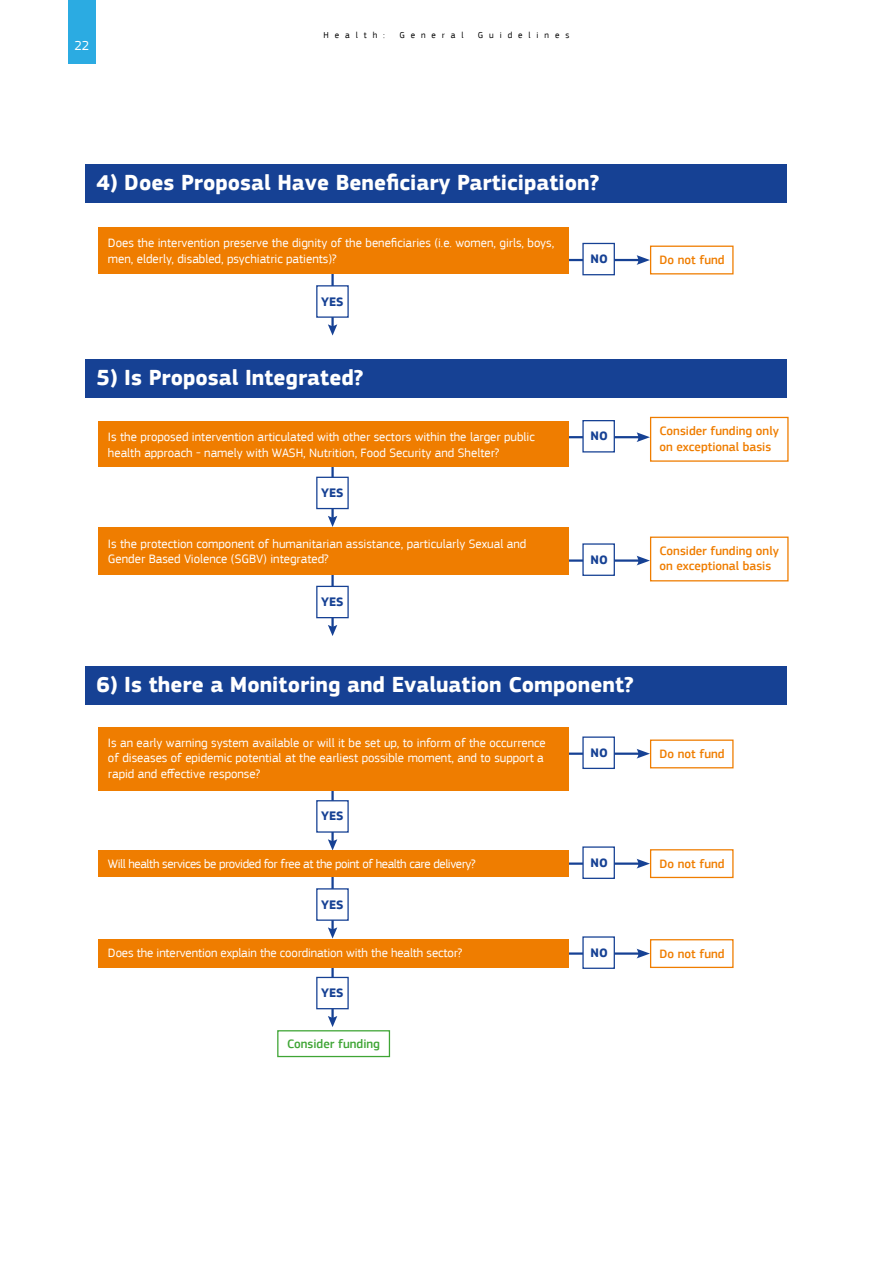
<style>
.page{position:relative;width:893px;height:1263px;background:#fff}
.page>*{position:absolute;margin:0;border:0;box-sizing:border-box;transform-origin:0 0}
.t1{font:700 22.5px "EC Square Sans Pro";color:#fff}
.t2{font:13.5px "EC Square Sans Pro";color:#fff}
.t3{font:12.75px/15.8px "EC Square Sans Pro";color:#fff}
.t4{font:500 12.75px/15.3px "EC Square Sans Pro";color:#ef7d00}
.t5{font:12.75px "EC Square Sans Pro";letter-spacing:-.03em;color:#fff}
.t6{font:700 12.75px "EC Square Sans Pro";color:#164194}
.t7{font:500 12.75px "EC Square Sans Pro";color:#3fa535}
.t8{font:9px "EC Square Sans Pro";letter-spacing:.66em;color:#000}
</style>
<div class="page">
<div style="left:68px;top:0;width:28px;height:64px;background:#2babe2"></div>
<div style="left:85px;top:164px;width:702px;height:38px;background:#164194"></div>
<div style="left:85px;top:359px;width:702px;height:38px;background:#164194"></div>
<div style="left:85px;top:666px;width:702px;height:39px;background:#164194"></div>
<div style="left:650px;top:246px;width:84px;height:28px;background:#fff;border:1px solid #ef7d00"></div>
<div style="left:650px;top:536px;width:139px;height:45px;background:#fff;border:1px solid #ef7d00"></div>
<div style="left:650px;top:417px;width:139px;height:45px;background:#fff;border:1px solid #ef7d00"></div>
<div style="left:650px;top:739px;width:84px;height:29px;background:#fff;border:1px solid #ef7d00"></div>
<div style="left:650px;top:849px;width:84px;height:29px;background:#fff;border:1px solid #ef7d00"></div>
<div style="left:650px;top:939px;width:84px;height:29px;background:#fff;border:1px solid #ef7d00"></div>
<hr style="left:469px;top:259px;width:172px;height:2px;background:#164194">
<svg style="left:636px;top:255px;width:14px;height:10px"></svg>
<hr style="left:469px;top:559px;width:172px;height:3px;background:#164194">
<svg style="left:636px;top:556px;width:14px;height:9px"></svg>
<hr style="left:469px;top:436px;width:172px;height:2px;background:#164194">
<svg style="left:636px;top:432px;width:14px;height:10px"></svg>
<hr style="left:469px;top:862px;width:172px;height:3px;background:#164194">
<svg style="left:636px;top:859px;width:14px;height:9px"></svg>
<hr style="left:469px;top:752px;width:172px;height:3px;background:#164194">
<svg style="left:636px;top:749px;width:14px;height:9px"></svg>
<hr style="left:469px;top:952px;width:172px;height:3px;background:#164194">
<svg style="left:636px;top:949px;width:14px;height:9px"></svg>
<div style="left:582px;top:243px;width:33px;height:32px;background:#fff;border:1px solid #164194"></div>
<div style="left:582px;top:543px;width:33px;height:33px;background:#fff;border:1px solid #164194"></div>
<div style="left:582px;top:420px;width:33px;height:32px;background:#fff;border:1px solid #164194"></div>
<div style="left:582px;top:846px;width:33px;height:33px;background:#fff;border:1px solid #164194"></div>
<div style="left:582px;top:736px;width:33px;height:33px;background:#fff;border:1px solid #164194"></div>
<div style="left:582px;top:936px;width:33px;height:33px;background:#fff;border:1px solid #164194"></div>
<hr style="left:331px;top:271px;width:3px;height:57px;background:#164194">
<svg style="left:328px;top:324px;width:9px;height:12px"></svg>
<hr style="left:331px;top:874px;width:3px;height:57px;background:#164194">
<svg style="left:328px;top:927px;width:9px;height:11px"></svg>
<hr style="left:331px;top:786px;width:3px;height:57px;background:#164194">
<svg style="left:328px;top:839px;width:9px;height:11px"></svg>
<hr style="left:331px;top:962px;width:3px;height:57px;background:#164194">
<svg style="left:328px;top:1016px;width:9px;height:11px"></svg>
<hr style="left:331px;top:571px;width:3px;height:57px;background:#164194">
<svg style="left:328px;top:625px;width:9px;height:11px"></svg>
<hr style="left:331px;top:462px;width:3px;height:57px;background:#164194">
<svg style="left:328px;top:516px;width:9px;height:11px"></svg>
<div style="left:316px;top:285px;width:33px;height:33px;background:#fff;border:1px solid #164194"></div>
<div style="left:316px;top:888px;width:33px;height:33px;background:#fff;border:1px solid #164194"></div>
<div style="left:316px;top:800px;width:33px;height:33px;background:#fff;border:1px solid #164194"></div>
<div style="left:316px;top:977px;width:33px;height:32px;background:#fff;border:1px solid #164194"></div>
<div style="left:316px;top:586px;width:33px;height:32px;background:#fff;border:1px solid #164194"></div>
<div style="left:316px;top:477px;width:33px;height:32px;background:#fff;border:1px solid #164194"></div>
<div style="left:98px;top:227px;width:471px;height:47px;background:#ef7d00"></div>
<div style="left:98px;top:728px;width:471px;height:63px;background:#ef7d00"></div>
<div style="left:98px;top:850px;width:471px;height:27px;background:#ef7d00"></div>
<div style="left:98px;top:938px;width:471px;height:29px;background:#ef7d00"></div>
<div style="left:277px;top:1030px;width:113px;height:27px;border:1px solid #3fa535"></div>
<div style="left:98px;top:528px;width:471px;height:47px;background:#ef7d00"></div>
<div style="left:98px;top:421px;width:471px;height:46px;background:#ef7d00"></div>
<p class="t2" style="left:74px;top:38px;width:17px">22</p>
<p class="t8" style="left:324px;top:30px;width:63px">Health:</p>
<p class="t8" style="left:399px;top:30px;width:66px">General</p>
<p class="t8" style="left:478px;top:30px;width:93px">Guidelines</p>
<h1 class="t1" style="left:97px;top:169px;width:504px">4) Does Proposal Have Beneficiary Participation?</h1>
<p class="t3" style="left:108px;top:235px;width:448px">Does the intervention preserve the dignity of the beneficiaries (i.e. women, girls, boys, men, elderly, disabled, psychiatric patients)?</p>
<p class="t6" style="left:321px;top:294px;width:24px">YES</p>
<h1 class="t1" style="left:97px;top:364px;width:269px">5) Is Proposal Integrated?</h1>
<p class="t3" style="left:108px;top:429px;width:428px">Is the proposed intervention articulated with other sectors within the larger public health approach - namely with WASH, Nutrition, Food Security and Shelter?</p>
<p class="t6" style="left:321px;top:485px;width:24px">YES</p>
<p class="t3" style="left:108px;top:536px;width:420px">Is the protection component of humanitarian assistance, particularly Sexual and<br>Gender Based Violence (SGBV) integrated?</p>
<p class="t6" style="left:321px;top:594px;width:24px">YES</p>
<p class="t6" style="left:590px;top:251px;width:19px">NO</p>
<p class="t6" style="left:590px;top:428px;width:19px">NO</p>
<p class="t6" style="left:590px;top:552px;width:19px">NO</p>
<p class="t4" style="left:659px;top:253px;width:67px">Do not fund</p>
<p class="t4" style="left:659px;top:424px;width:121px">Consider funding only on exceptional basis</p>
<p class="t4" style="left:659px;top:544px;width:121px">Consider funding only on exceptional basis</p>
<h1 class="t1" style="left:97px;top:671px;width:539px">6) Is there a Monitoring and Evaluation Component?</h1>
<p class="t3" style="left:108px;top:735px;width:439px">Is an early warning system available or will it be set up, to inform of the occurrence of diseases of epidemic potential at the earliest possible moment, and to support a rapid and effective response?</p>
<p class="t6" style="left:321px;top:809px;width:24px">YES</p>
<p class="t5" style="left:108px;top:856px;width:369px">Will health services be provided for free at the point of health care delivery?</p>
<p class="t6" style="left:321px;top:897px;width:24px">YES</p>
<p class="t3" style="left:108px;top:944px;width:356px">Does the intervention explain the coordination with the health sector?</p>
<p class="t6" style="left:321px;top:985px;width:24px">YES</p>
<p class="t7" style="left:287px;top:1036px;width:94px">Consider funding</p>
<p class="t6" style="left:590px;top:745px;width:19px">NO</p>
<p class="t6" style="left:590px;top:855px;width:19px">NO</p>
<p class="t6" style="left:590px;top:945px;width:19px">NO</p>
<p class="t4" style="left:659px;top:746px;width:67px">Do not fund</p>
<p class="t4" style="left:659px;top:856px;width:67px">Do not fund</p>
<p class="t4" style="left:659px;top:946px;width:67px">Do not fund</p>
</div>
